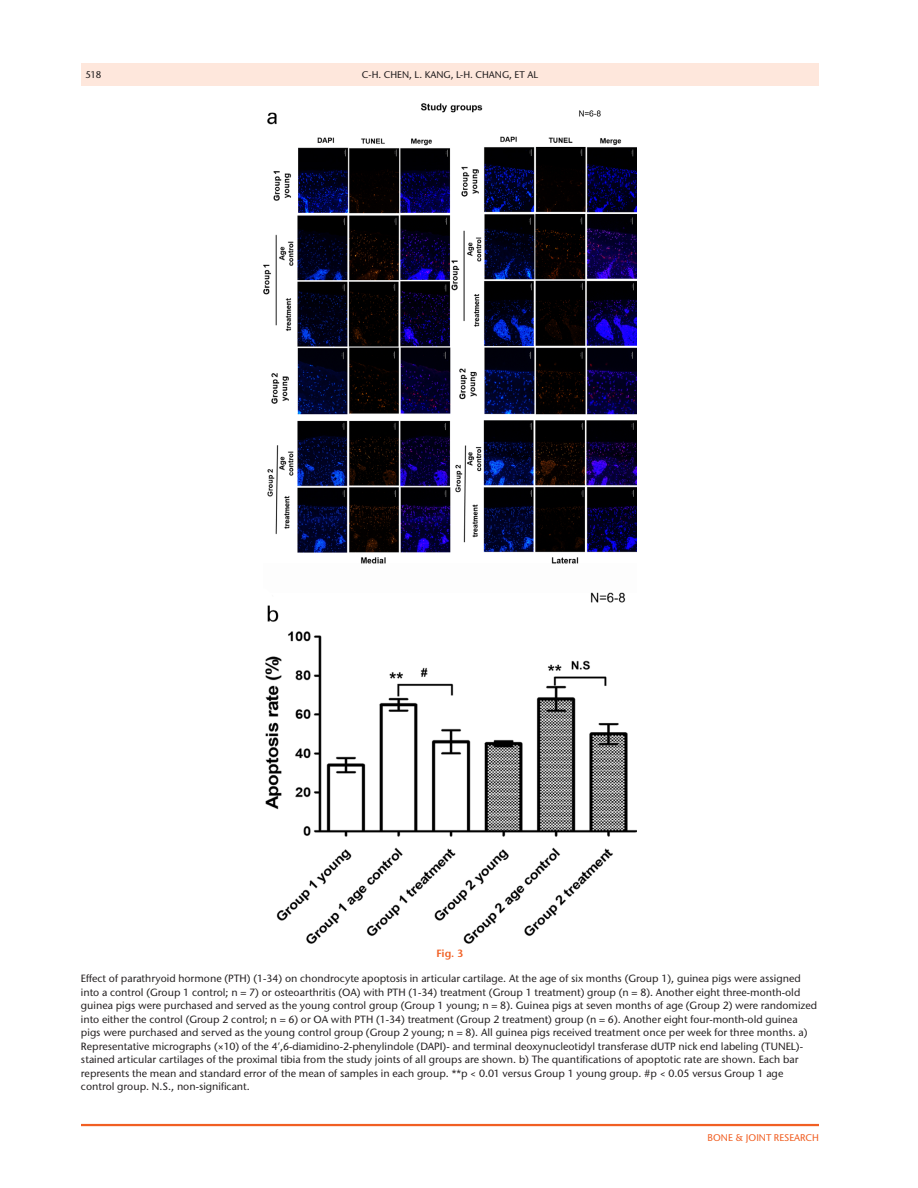
<style>
.page{position:relative;width:918px;height:1188px;background:#fff}
.page>*{position:absolute;margin:0;border:0;box-sizing:border-box;transform-origin:0 0}
.t1{font:500 10.5px/13.5px "Stone Sans ITC Pro";color:#231f20}
.t2{font:600 10.5px "Stone Sans ITC Pro";color:#f15f23}
.t3{font:500 9.75px "Stone Sans ITC Pro";color:#231f20}
.t4{font:500 9.75px "Stone Sans ITC Pro";color:#f15f23}
.s1{font-family:"Arial Unicode MS";font-weight:400}
</style>
<div class="page">
<hr style="left:81px;top:1124px;width:738px;height:2px;background:#f15f23">
<div style="left:81px;top:63px;width:738px;height:23px;background:#fee7dc"></div>
<img style="left:264px;top:104px;width:372px;height:839px">
<p class="t3" style="left:85px;top:68px;width:17px">518</p>
<p class="t3" style="left:362px;top:68px;width:178px">C-H. CHEN, L. KANG, L-H. CHANG, ET AL</p>
<p class="t2" style="left:436px;top:946px;width:29px">Fig. 3</p>
<p class="t1" style="left:81px;top:972px;width:738px">Effect of parathryoid hormone (PTH) (1-34) on chondrocyte apoptosis in articular cartilage. At the age of six months (Group 1), guinea pigs were assigned into a control (Group 1 control; n = 7) or osteoarthritis (OA) with PTH (1-34) treatment (Group 1 treatment) group (n = 8). Another eight three-month-old guinea pigs were purchased and served as the young control group (Group 1 young; n = 8). Guinea pigs at seven months of age (Group 2) were randomized into either the control (Group 2 control; n = 6) or OA with PTH (1-34) treatment (Group 2 treatment) group (n = 6). Another eight four-month-old guinea pigs were purchased and served as the young control group (Group 2 young; n = 8). All guinea pigs received treatment once per week for three months. a)<br>Representative micrographs (×10) of the 4<span class="s1">′</span>,6-diamidino-2-phenylindole (DAPI)- and terminal deoxynucleotidyl transferase dUTP nick end labeling (TUNEL)- stained articular cartilages of the proximal tibia from the study joints of all groups are shown. b) The quantifications of apoptotic rate are shown. Each bar represents the mean and standard error of the mean of samples in each group. **p &lt; 0.01 versus Group 1 young group. #p &lt; 0.05 versus Group 1 age control group. N.S., non-significant.</p>
<p class="t4" style="left:708px;top:1132px;width:113px">BONE &amp; JOINT RESEARCH</p>
</div>
